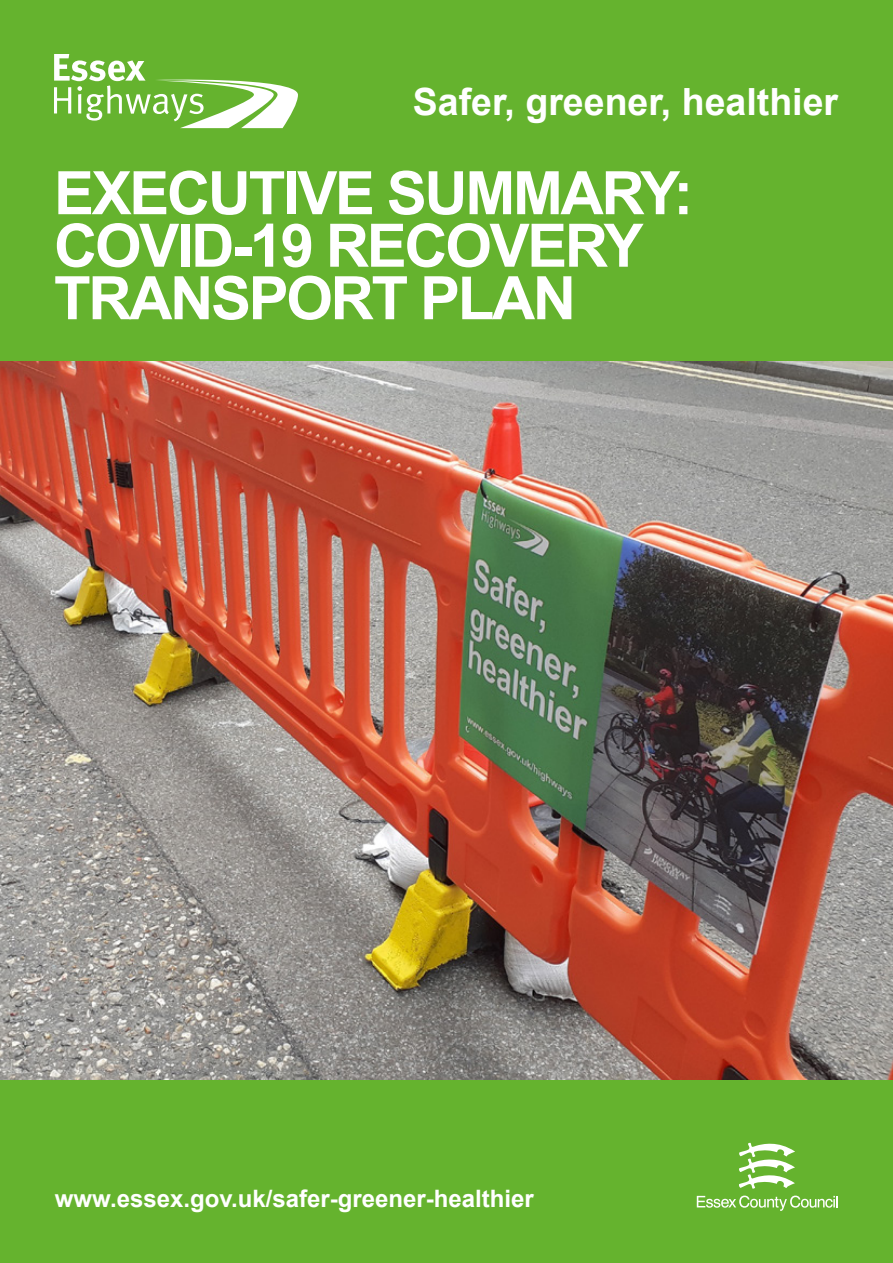
<style>
.page{position:relative;width:893px;height:1263px;background:#fff}
.page>*{position:absolute;margin:0;border:0;box-sizing:border-box;transform-origin:0 0}
.t1{font:700 60px/52.5px "Arial";letter-spacing:-.04em;color:#fff}
.t2{font:700 37.5px "Arial";color:#fff}
.t3{font:700 24px "Arial";color:#fff}
</style>
<div class="page">
<img style="left:0;top:360px;width:893px;height:720px">
<div style="left:0;top:1080px;width:893px;height:183px;background:#65b32e"></div>
<div style="left:0;top:0;width:893px;height:360px;background:#65b32e"></div>
<svg style="left:54px;top:54px;width:244px;height:74px"></svg>
<svg style="left:697px;top:1195px;width:141px;height:16px"></svg>
<svg style="left:739px;top:1143px;width:56px;height:46px"></svg>
<p class="t2" style="left:413px;top:75px;width:427px">Safer, greener, healthier</p>
<p class="t1" style="left:54px;top:168px;width:641px">EXECUTIVE SUMMARY:<br>COVID-19 RECOVERY<br>TRANSPORT PLAN</p>
<p class="t3" style="left:55px;top:1181px;width:480px">www.essex.gov.uk/safer-greener-healthier</p>
</div>
